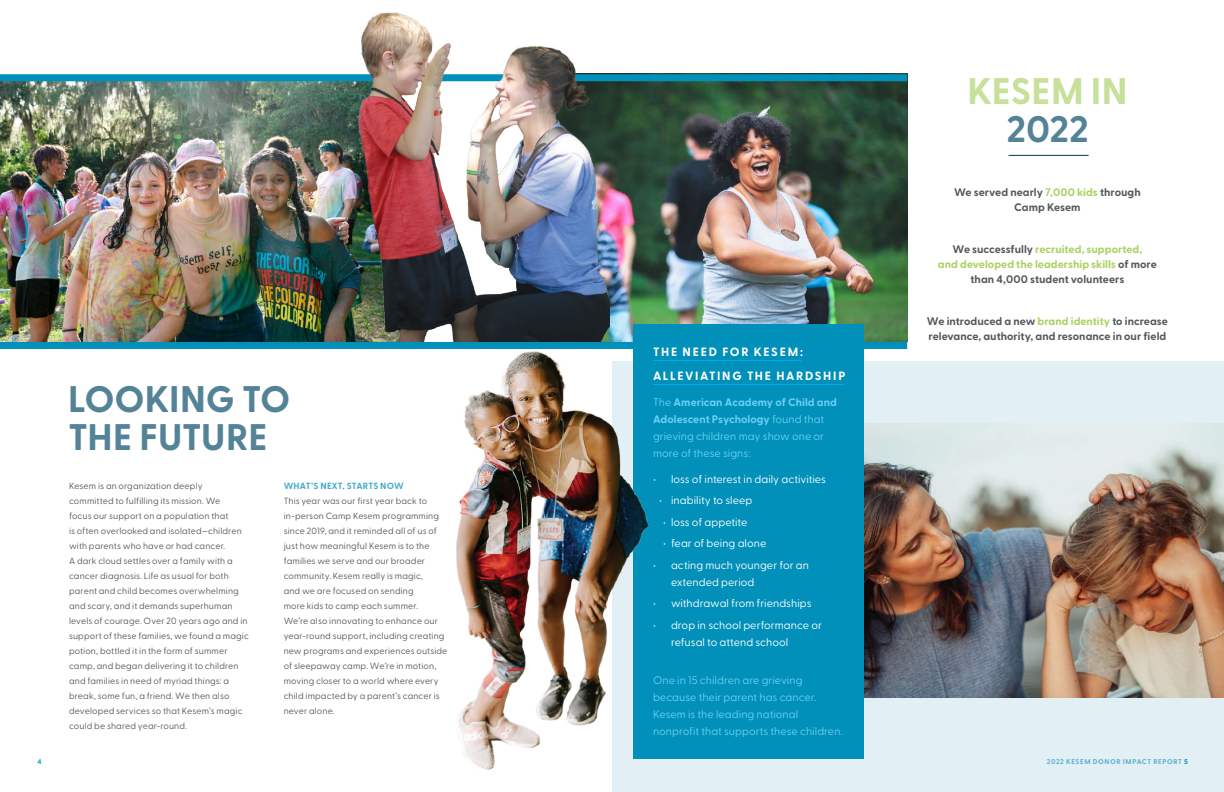
<style>
.page{position:relative;width:1224px;height:792px;background:#fff}
.page>*{position:absolute;margin:0;border:0;box-sizing:border-box;transform-origin:0 0}
.t1{font:700 37px/38px "Greycliff CF";letter-spacing:-.005em;color:#548397}
.t2{font:700 37px "Greycliff CF";letter-spacing:.005em;color:#c7e09a}
.t3{font:700 12px/24px "Greycliff CF";letter-spacing:.135em;color:#fff}
.t4{font:11px/17px "Greycliff CF";letter-spacing:.005em;color:#6bcff6}
.t5{font:11px/17px "Greycliff CF";color:#fff}
.t6{font:700 11px/15px "Greycliff CF";color:#57585a;text-align:center}
.t7{font:700 11px/15px "Greycliff CF";letter-spacing:.005em;color:#a9d161;text-align:center}
.t8{font:9px/15px "Greycliff CF";letter-spacing:.01em;color:#57585a}
.t9{font:700 9px "Greycliff CF";letter-spacing:.02em;color:#47accc}
.t10{font:700 7px "Greycliff CF";letter-spacing:.085em;color:#5eb1cf}
.t11{font:700 7px "Greycliff CF";color:#1c9ec3}
.s1{font-weight:700}
.s2{color:#a9d161}
.s3{color:#57585a}
.s4{color:#0090ba}
</style>
<div class="page">
<img style="left:610px;top:81px;width:297px;height:261px">
<div style="left:612px;top:361px;width:612px;height:431px;background:#e2eff5"></div>
<img style="left:864px;top:423px;width:360px;height:274px">
<div style="left:634px;top:324px;width:230px;height:435px;background:#0090ba"></div>
<img style="left:0;top:81px;width:351px;height:261px">
<hr style="left:1009px;top:155px;width:80px;height:1px;background:#00374b">
<img style="left:456px;top:333px;width:193px;height:437px">
<div style="left:0;top:74px;width:907px;height:7px;background:#0090ba"></div>
<div style="left:0;top:342px;width:907px;height:7px;background:#0090ba"></div>
<img style="left:351px;top:12px;width:259px;height:330px">
<hr style="left:653px;top:360px;width:148px;height:1px;background:#00aeef">
<hr style="left:653px;top:384px;width:191px;height:1px;background:#00aeef">
<h1 class="t2" style="left:968px;top:68px;width:162px">KESEM IN</h1>
<h1 class="t1" style="left:1006px;top:111px;width:84px">2022</h1>
<h1 class="t1" style="left:68px;top:381px;width:224px">LOOKING TO<br>THE FUTURE</h1>
<p class="t9" style="left:284px;top:480px;width:122px">WHAT’S NEXT, STARTS NOW</p>
<p class="t8" style="left:284px;top:493px;width:165px">This year was our first year back to in-person Camp Kesem programming since 2019, and it reminded all of us of just how meaningful Kesem is to the families we serve and our broader community. Kesem really is magic,<br>and we are focused on sending<br>more kids to camp each summer.<br>We’re also innovating to enhance our year-round support, including creating new programs and experiences outside of sleepaway camp. We’re in motion, moving closer to a world where every child impacted by a parent’s cancer is never alone.</p>
<p class="t8" style="left:69px;top:478px;width:181px">Kesem is an organization deeply committed to fulfilling its mission. We<br>focus our support on a population that<br>is often overlooked and isolated—children with parents who have or had cancer.<br>A dark cloud settles over a family with a cancer diagnosis. Life as usual for both parent and child becomes overwhelming and scary, and it demands superhuman levels of courage. Over 20 years ago and in support of these families, we found a magic potion, bottled it in the form of summer camp, and began delivering it to children and families in need of myriad things: a break, some fun, a friend. We then also developed services so that Kesem’s magic could be shared year-round.</p>
<h2 class="t3" style="left:653px;top:340px;width:194px">THE NEED FOR KESEM:<br>ALLEVIATING THE HARDSHIP</h2>
<p class="t4" style="left:653px;top:393px;width:185px">The <span class="s1">American Academy of Child and<br>Adolescent Psychology</span> found that grieving children may show one or more of these signs:</p>
<p class="t5" style="left:653px;top:470px;width:175px">• loss of interest in daily activities</p>
<p class="t5" style="left:659px;top:492px;width:95px">• inability to sleep</p>
<p class="t5" style="left:663px;top:513px;width:86px">• loss of appetite</p>
<p class="t5" style="left:663px;top:535px;width:105px">• fear of being alone</p>
<p class="t5" style="left:671px;top:556px;width:139px;text-indent:-18px">• acting much younger for an extended period</p>
<p class="t5" style="left:653px;top:595px;width:160px">• withdrawal from friendships</p>
<p class="t5" style="left:671px;top:616px;width:153px;text-indent:-18px">• drop in school performance or refusal to attend school</p>
<p class="t4" style="left:653px;top:672px;width:191px">One in 15 children are grieving because their parent has cancer.<br>Kesem is the leading national nonprofit that supports these children.</p>
<p class="t6" style="left:954px;top:185px;width:188px">We served nearly <span class="s2">7,000 kids</span> through<br>Camp Kesem</p>
<p class="t7" style="left:938px;top:242px;width:220px"><span class="s3">We successfully</span> recruited, supported,<br>and developed the leadership skills <span class="s3">of more than 4,000 student volunteers</span></p>
<p class="t6" style="left:927px;top:314px;width:242px;text-align:left">We introduced a new <span class="s2">brand identity</span> to increase relevance, authority, and resonance in our field</p>
<p class="t11" style="left:37px;top:758px;width:6px">4</p>
<p class="t10" style="left:1047px;top:758px;width:143px">2022 KESEM DONOR IMPACT REPORT <span class="s4">5</span></p>
</div>
